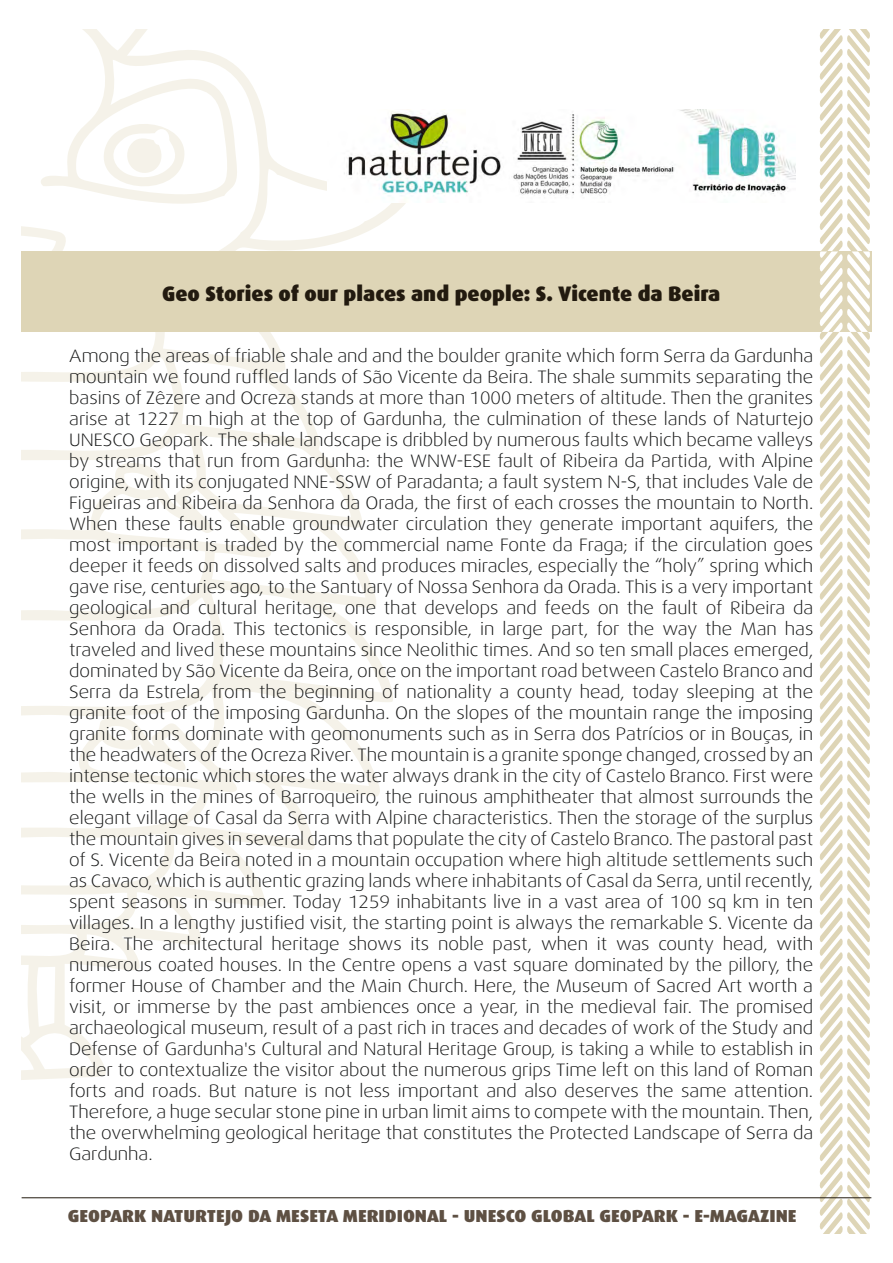
<style>
.page{position:relative;width:893px;height:1263px;background:#fff}
.page>*{position:absolute;margin:0;border:0;box-sizing:border-box;transform-origin:0 0}
.t1{font:900 21px "Dax";color:#221a0f}
.t2{font:300 18px/21px "Dax Wide";color:#151616;text-align:justify}
.t3{font:900 17.4px "Dax";color:#5e5043;scale:1.06 1}
</style>
<div class="page">
<svg style="left:22px;top:30px;width:387px;height:1050px"></svg>
<svg style="left:96px;top:110px;width:97px;height:90px"></svg>
<svg style="left:22px;top:226px;width:50px;height:25px"></svg>
<div style="left:22px;top:251px;width:849px;height:81px;background:#ded5b6"></div>
<svg style="left:820px;top:30px;width:50px;height:1203px"></svg>
<hr style="left:22px;top:1197px;width:849px;height:1px;background:#221a0f">
<img style="left:328px;top:110px;width:467px;height:92px">
<p class="t1" style="left:162px;top:282px;width:560px">Geo Stories of our places and people: S. Vicente da Beira</p>
<p class="t2" style="left:69px;top:345px;width:746px">Among the areas of friable shale and and the boulder granite which form Serra da Gardunha mountain we found ruffled lands of São Vicente da Beira. The shale summits separating the basins of Zêzere and Ocreza stands at more than 1000 meters of altitude. Then the granites arise at 1227 m high at the top of Gardunha, the culmination of these lands of Naturtejo UNESCO Geopark. The shale landscape is dribbled by numerous faults which became valleys by streams that run from Gardunha: the WNW-ESE fault of Ribeira da Partida, with Alpine origine, with its conjugated NNE-SSW of Paradanta; a fault system N-S, that includes Vale de Figueiras and Ribeira da Senhora da Orada, the first of each crosses the mountain to North.<br>When these faults enable groundwater circulation they generate important aquifers, the most important is traded by the commercial name Fonte da Fraga; if the circulation goes deeper it feeds on dissolved salts and produces miracles, especially the “holy” spring which gave rise, centuries ago, to the Santuary of Nossa Senhora da Orada. This is a very important geological and cultural heritage, one that develops and feeds on the fault of Ribeira da Senhora da Orada. This tectonics is responsible, in large part, for the way the Man has traveled and lived these mountains since Neolithic times. And so ten small places emerged, dominated by São Vicente da Beira, once on the important road between Castelo Branco and Serra da Estrela, from the beginning of nationality a county head, today sleeping at the granite foot of the imposing Gardunha. On the slopes of the mountain range the imposing granite forms dominate with geomonuments such as in Serra dos Patrícios or in Bouças, in the headwaters of the Ocreza River. The mountain is a granite sponge changed, crossed by an intense tectonic which stores the water always drank in the city of Castelo Branco. First were the wells in the mines of Barroqueiro, the ruinous amphitheater that almost surrounds the elegant village of Casal da Serra with Alpine characteristics. Then the storage of the surplus the mountain gives in several dams that populate the city of Castelo Branco. The pastoral past of S. Vicente da Beira noted in a mountain occupation where high altitude settlements such as Cavaco, which is authentic grazing lands where inhabitants of Casal da Serra, until recently, spent seasons in summer. Today 1259 inhabitants live in a vast area of 100 sq km in ten villages. In a lengthy justified visit, the starting point is always the remarkable S. Vicente da Beira. The architectural heritage shows its noble past, when it was county head, with numerous coated houses. In the Centre opens a vast square dominated by the pillory, the former House of Chamber and the Main Church. Here, the Museum of Sacred Art worth a visit, or immerse by the past ambiences once a year, in the medieval fair. The promised archaeological museum, result of a past rich in traces and decades of work of the Study and Defense of Gardunha's Cultural and Natural Heritage Group, is taking a while to establish in order to contextualize the visitor about the numerous grips Time left on this land of Roman forts and roads. But nature is not less important and also deserves the same attention.<br>Therefore, a huge secular stone pine in urban limit aims to compete with the mountain. Then, the overwhelming geological heritage that constitutes the Protected Landscape of Serra da Gardunha.</p>
<p class="t3" style="left:68px;top:1206px;width:689px">GEOPARK NATURTEJO DA MESETA MERIDIONAL - UNESCO GLOBAL GEOPARK - E-MAGAZINE</p>
</div>
